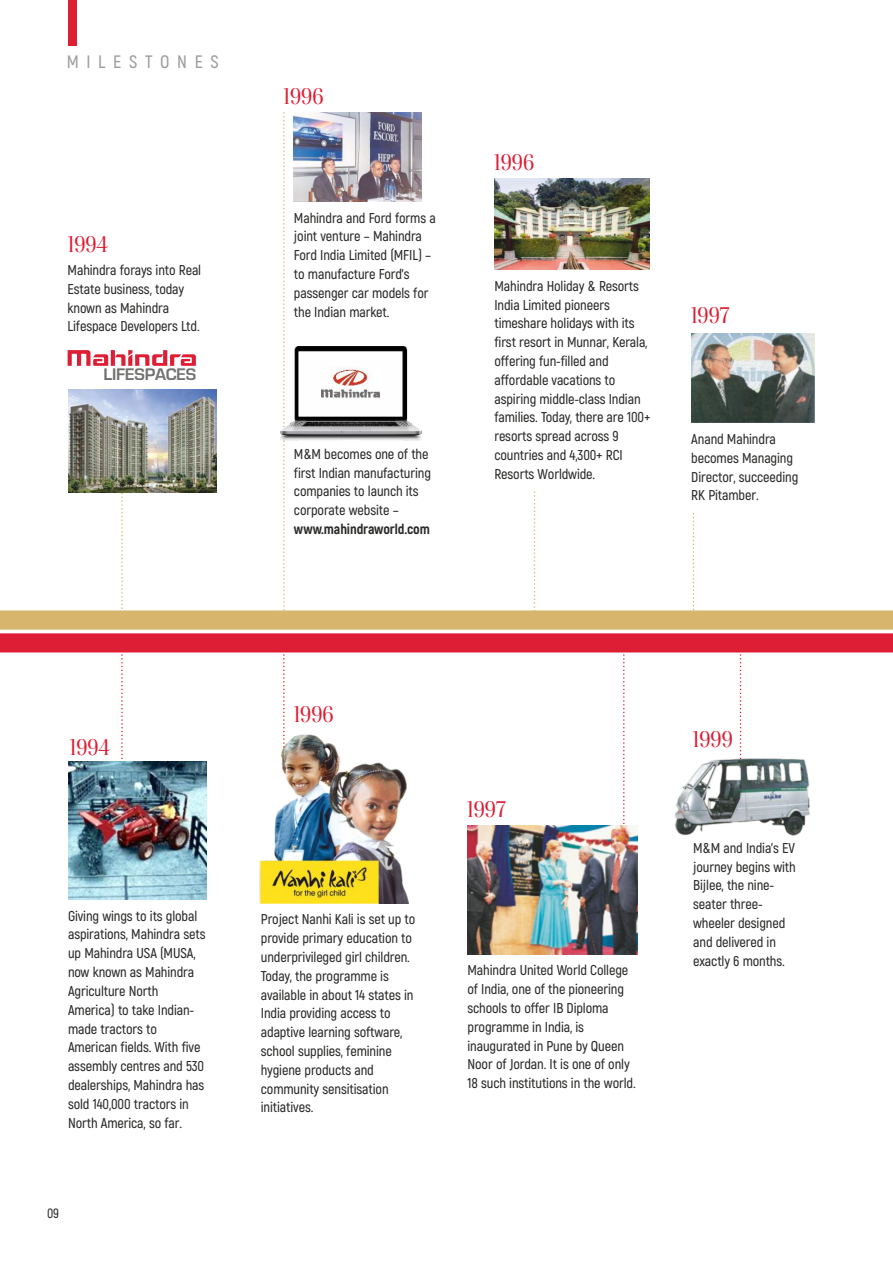
<style>
.page{position:relative;width:893px;height:1263px;background:#fff}
.page>*{position:absolute;margin:0;border:0;box-sizing:border-box;transform-origin:0 0}
.t1{font:22.5px "Oranienbaum";color:#dd1e35}
.t2{font:600 18px "Akrobat";letter-spacing:.425em;color:#9d9e9e}
.t3{font:700 17.4px "Eurostile";letter-spacing:-.01em;color:#727271}
.t4{font:600 14.25px/18.8px "Akrobat";letter-spacing:-.01em;color:#2b2a29}
.t5{font:800 14.25px "Akrobat";letter-spacing:-.01em;color:#2b2a29}
.t6{font:600 13.5px "Akrobat";color:#2b2a29}
</style>
<div class="page">
<img style="left:674px;top:757px;width:136px;height:79px">
<img style="left:259px;top:731px;width:149px;height:172px">
<img style="left:280px;top:347px;width:141px;height:94px">
<div style="left:298px;top:351px;width:104px;height:66px;background:#fefefe"></div>
<img style="left:322px;top:368px;width:57px;height:30px">
<img style="left:691px;top:333px;width:123px;height:89px">
<svg style="left:740px;top:652px;width:1px;height:108px"></svg>
<svg style="left:623px;top:652px;width:1px;height:174px"></svg>
<img style="left:468px;top:826px;width:170px;height:128px">
<svg style="left:283px;top:112px;width:1px;height:316px"></svg>
<svg style="left:283px;top:441px;width:1px;height:169px"></svg>
<svg style="left:121px;top:652px;width:2px;height:107px"></svg>
<svg style="left:121px;top:493px;width:2px;height:116px"></svg>
<img style="left:68px;top:761px;width:138px;height:138px">
<img style="left:68px;top:389px;width:148px;height:104px">
<svg style="left:283px;top:652px;width:1px;height:96px"></svg>
<img style="left:494px;top:178px;width:156px;height:91px">
<svg style="left:534px;top:492px;width:1px;height:116px"></svg>
<svg style="left:693px;top:513px;width:1px;height:97px"></svg>
<img style="left:294px;top:112px;width:127px;height:89px">
<div style="left:68px;top:0;width:9px;height:46px;background:#dd1e35"></div>
<svg style="left:68px;top:350px;width:128px;height:16px"></svg>
<div style="left:0;top:610px;width:893px;height:20px;background:#d7b56d"></div>
<div style="left:0;top:633px;width:893px;height:19px;background:#dd1e35"></div>
<p class="t2" style="left:67px;top:52px;width:154px">MILESTONES</p>
<h1 class="t1" style="left:68px;top:232px;width:42px">1994</h1>
<p class="t4" style="left:68px;top:261px;width:135px">Mahindra forays into Real<br>Estate business, today known as Mahindra<br>Lifespace Developers Ltd.</p>
<p class="t3" style="left:104px;top:368px;width:94px">LIFESPACES</p>
<h1 class="t1" style="left:284px;top:84px;width:41px">1996</h1>
<p class="t4" style="left:294px;top:209px;width:143px">Mahindra and Ford forms a joint venture – Mahindra<br>Ford India Limited (MFIL) – to manufacture Ford's passenger car models for the Indian market.</p>
<p class="t4" style="left:294px;top:445px;width:139px">M&amp;M becomes one of the first Indian manufacturing companies to launch its corporate website –</p>
<p class="t5" style="left:294px;top:521px;width:137px">www.mahindraworld.com</p>
<h1 class="t1" style="left:494px;top:150px;width:41px">1996</h1>
<p class="t4" style="left:494px;top:277px;width:158px">Mahindra Holiday &amp; Resorts<br>India Limited pioneers timeshare holidays with its first resort in Munnar, Kerala, offering fun-filled and affordable vacations to aspiring middle-class Indian families. Today, there are 100+ resorts spread across 9 countries and 4,300+ RCI<br>Resorts Worldwide.</p>
<h1 class="t1" style="left:691px;top:303px;width:40px">1997</h1>
<p class="t4" style="left:691px;top:430px;width:109px">Anand Mahindra becomes Managing<br>Director, succeeding<br>RK Pitamber.</p>
<h1 class="t1" style="left:70px;top:735px;width:42px">1994</h1>
<p class="t4" style="left:68px;top:907px;width:139px">Giving wings to its global aspirations, Mahindra sets up Mahindra USA (MUSA, now known as Mahindra<br>Agriculture North<br>America) to take Indian&shy;made tractors to<br>American fields. With five assembly centres and 530 dealerships, Mahindra has sold 140,000 tractors in<br>North America, so far.</p>
<p class="t6" style="left:47px;top:1205px;width:14px">09</p>
<h1 class="t1" style="left:294px;top:702px;width:41px">1996</h1>
<p class="t4" style="left:261px;top:910px;width:156px">Project Nanhi Kali is set up to provide primary education to underprivileged girl children.<br>Today, the programme is available in about 14 states in<br>India providing access to adaptive learning software, school supplies, feminine hygiene products and community sensitisation initiatives.</p>
<h1 class="t1" style="left:467px;top:797px;width:40px">1997</h1>
<p class="t4" style="left:467px;top:961px;width:170px">Mahindra United World College of India, one of the pioneering schools to offer IB Diploma programme in India, is inaugurated in Pune by Queen<br>Noor of Jordan. It is one of only<br>18 such institutions in the world.</p>
<h1 class="t1" style="left:693px;top:727px;width:41px">1999</h1>
<p class="t4" style="left:693px;top:839px;width:104px">M&amp;M and India's EV journey begins with<br>Bijlee, the nine&shy;seater three&shy;wheeler designed and delivered in exactly 6 months.</p>
</div>
